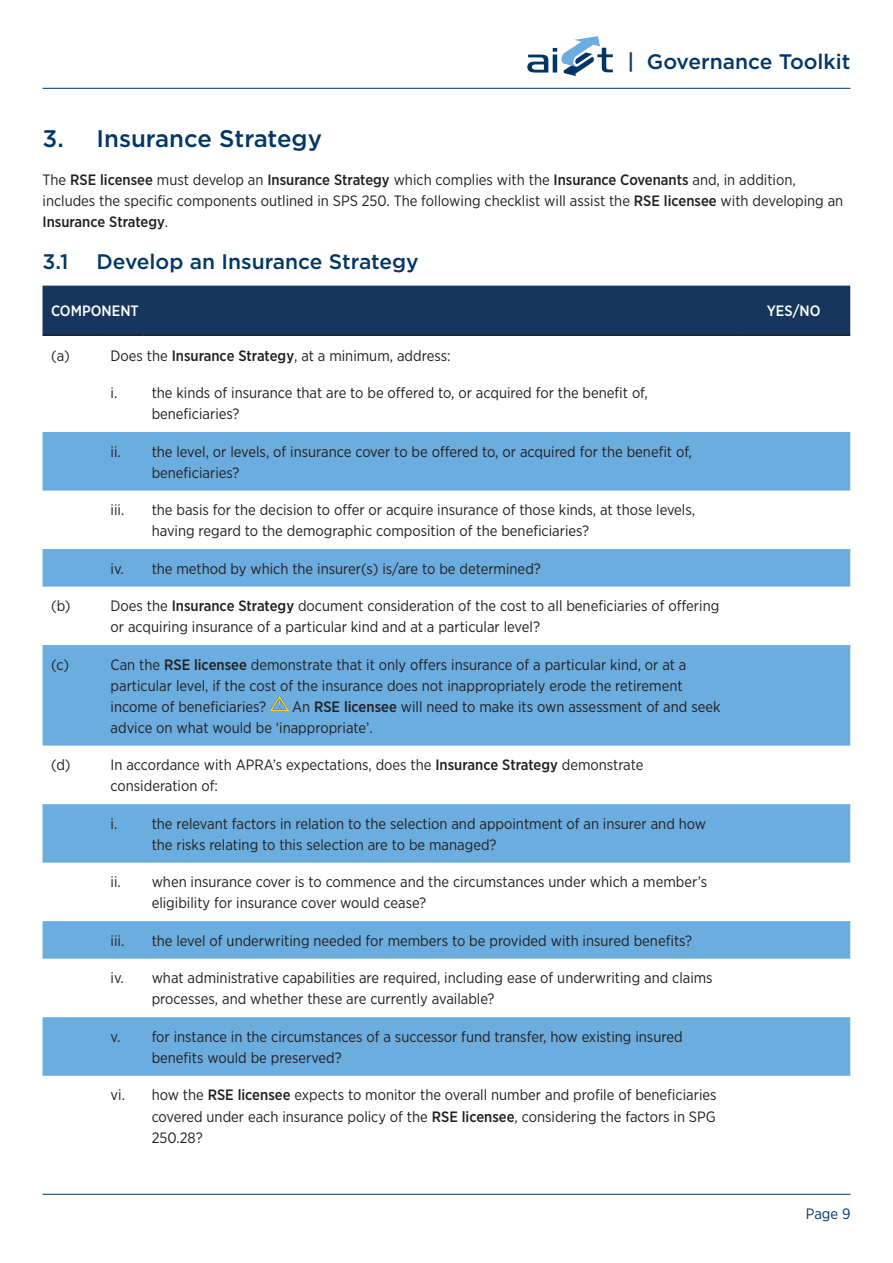
<style>
.page{position:relative;width:893px;height:1263px;background:#fff}
.page>*{position:absolute;margin:0;border:0;box-sizing:border-box;transform-origin:0 0}
.Section_Heading{font:500 24px "Gotham";color:#003767}
.t1{font:500 21px "Gotham";color:#003767}
.Body_Copy{font:15px/21px "Gotham Narrow";color:#231f20}
.Body_Copy-2{font:500 15px "Gotham Narrow";color:#fff}
.Body_Copy-3{font:15px "Gotham Narrow";color:#003767}
.s1{font-weight:500}
</style>
<div class="page">
<hr style="left:43px;top:1194px;width:807px;height:1px;background:#003767">
<hr style="left:43px;top:88px;width:807px;height:1px;background:#003767">
<svg style="left:527px;top:36px;width:86px;height:40px"></svg>
<div style="left:43px;top:286px;width:807px;height:48px;background:#17365d"></div>
<svg style="left:43px;top:432px;width:807px;height:644px;fill:#6caddf"></svg>
<hr style="left:43px;top:334px;width:59px;height:2px;background:#231f20">
<hr style="left:102px;top:334px;width:41px;height:2px;background:#231f20">
<hr style="left:143px;top:334px;width:594px;height:2px;background:#231f20">
<hr style="left:737px;top:334px;width:113px;height:2px;background:#231f20">
<img style="left:270px;top:696px;width:18px;height:15px">
<h2 class="t1" style="left:627px;top:48px;width:225px">| Governance Toolkit</h2>
<p class="Section_Heading" style="left:43px;top:123px;width:281px">3. Insurance Strategy</p>
<p class="Body_Copy" style="left:43px;top:169px;width:802px">The <span class="s1">RSE licensee</span> must develop an <span class="s1">Insurance Strategy</span> which complies with the <span class="s1">Insurance Covenants</span> and, in addition, includes the specific components outlined in SPS 250. The following checklist will assist the <span class="s1">RSE licensee</span> with developing an<br><span class="s1">Insurance Strategy</span>.</p>
<h2 class="t1" style="left:43px;top:248px;width:27px">3.1</h2>
<h2 class="t1" style="left:97px;top:248px;width:324px">Develop an Insurance Strategy</h2>
<p class="Body_Copy-2" style="left:51px;top:302px;width:89px">COMPONENT</p>
<p class="Body_Copy-2" style="left:767px;top:302px;width:55px">YES/NO</p>
<p class="Body_Copy" style="left:51px;top:345px;width:20px">(a)</p>
<p class="Body_Copy" style="left:111px;top:345px;width:341px">Does the <span class="s1">Insurance Strategy</span>, at a minimum, address:</p>
<p class="Body_Copy" style="left:111px;top:382px;width:8px">i.</p>
<p class="Body_Copy" style="left:152px;top:382px;width:498px">the kinds of insurance that are to be offered to, or acquired for the benefit of, beneficiaries?</p>
<p class="Body_Copy" style="left:111px;top:441px;width:12px">ii.</p>
<p class="Body_Copy" style="left:152px;top:441px;width:542px">the level, or levels, of insurance cover to be offered to, or acquired for the benefit of, beneficiaries?</p>
<p class="Body_Copy" style="left:111px;top:499px;width:15px">iii.</p>
<p class="Body_Copy" style="left:152px;top:499px;width:545px">the basis for the decision to offer or acquire insurance of those kinds, at those levels, having regard to the demographic composition of the beneficiaries?</p>
<p class="Body_Copy" style="left:111px;top:558px;width:15px">iv.</p>
<p class="Body_Copy" style="left:152px;top:558px;width:391px">the method by which the insurer(s) is/are to be determined?</p>
<p class="Body_Copy" style="left:51px;top:595px;width:21px">(b)</p>
<p class="Body_Copy" style="left:111px;top:595px;width:610px">Does the <span class="s1">Insurance Strategy</span> document consideration of the cost to all beneficiaries of offering or acquiring insurance of a particular kind and at a particular level?</p>
<p class="Body_Copy" style="left:51px;top:654px;width:20px">(c)</p>
<p class="Body_Copy" style="left:111px;top:654px;width:577px">Can the <span class="s1">RSE licensee</span> demonstrate that it only offers insurance of a particular kind, or at a particular level, if the cost of the insurance does not inappropriately erode the retirement income of beneficiaries?</p>
<p class="Body_Copy" style="left:111px;top:696px;width:611px;text-indent:181px">An <span class="s1">RSE licensee</span> will need to make its own assessment of and seek advice on what would be ‘inappropriate’.</p>
<p class="Body_Copy" style="left:51px;top:754px;width:21px">(d)</p>
<p class="Body_Copy" style="left:111px;top:754px;width:534px">In accordance with APRA’s expectations, does the <span class="s1">Insurance Strategy</span> demonstrate consideration of:</p>
<p class="Body_Copy" style="left:111px;top:813px;width:8px">i.</p>
<p class="Body_Copy" style="left:152px;top:813px;width:556px">the relevant factors in relation to the selection and appointment of an insurer and how the risks relating to this selection are to be managed?</p>
<p class="Body_Copy" style="left:111px;top:871px;width:12px">ii.</p>
<p class="Body_Copy" style="left:152px;top:871px;width:557px">when insurance cover is to commence and the circumstances under which a member’s eligibility for insurance cover would cease?</p>
<p class="Body_Copy" style="left:111px;top:930px;width:15px">iii.</p>
<p class="Body_Copy" style="left:152px;top:930px;width:542px">the level of underwriting needed for members to be provided with insured benefits?</p>
<p class="Body_Copy" style="left:111px;top:967px;width:15px">iv.</p>
<p class="Body_Copy" style="left:152px;top:967px;width:563px">what administrative capabilities are required, including ease of underwriting and claims processes, and whether these are currently available?</p>
<p class="Body_Copy" style="left:111px;top:1026px;width:11px">v.</p>
<p class="Body_Copy" style="left:152px;top:1026px;width:532px">for instance in the circumstances of a successor fund transfer, how existing insured benefits would be preserved?</p>
<p class="Body_Copy" style="left:111px;top:1084px;width:16px">vi.</p>
<p class="Body_Copy" style="left:152px;top:1084px;width:566px;text-align:justify">how the <span class="s1">RSE licensee</span> expects to monitor the overall number and profile of beneficiaries covered under each insurance policy of the <span class="s1">RSE licensee</span>, considering the factors in SPG 250.28?</p>
<p class="Body_Copy-3" style="left:806px;top:1204px;width:46px">Page 9</p>
</div>
